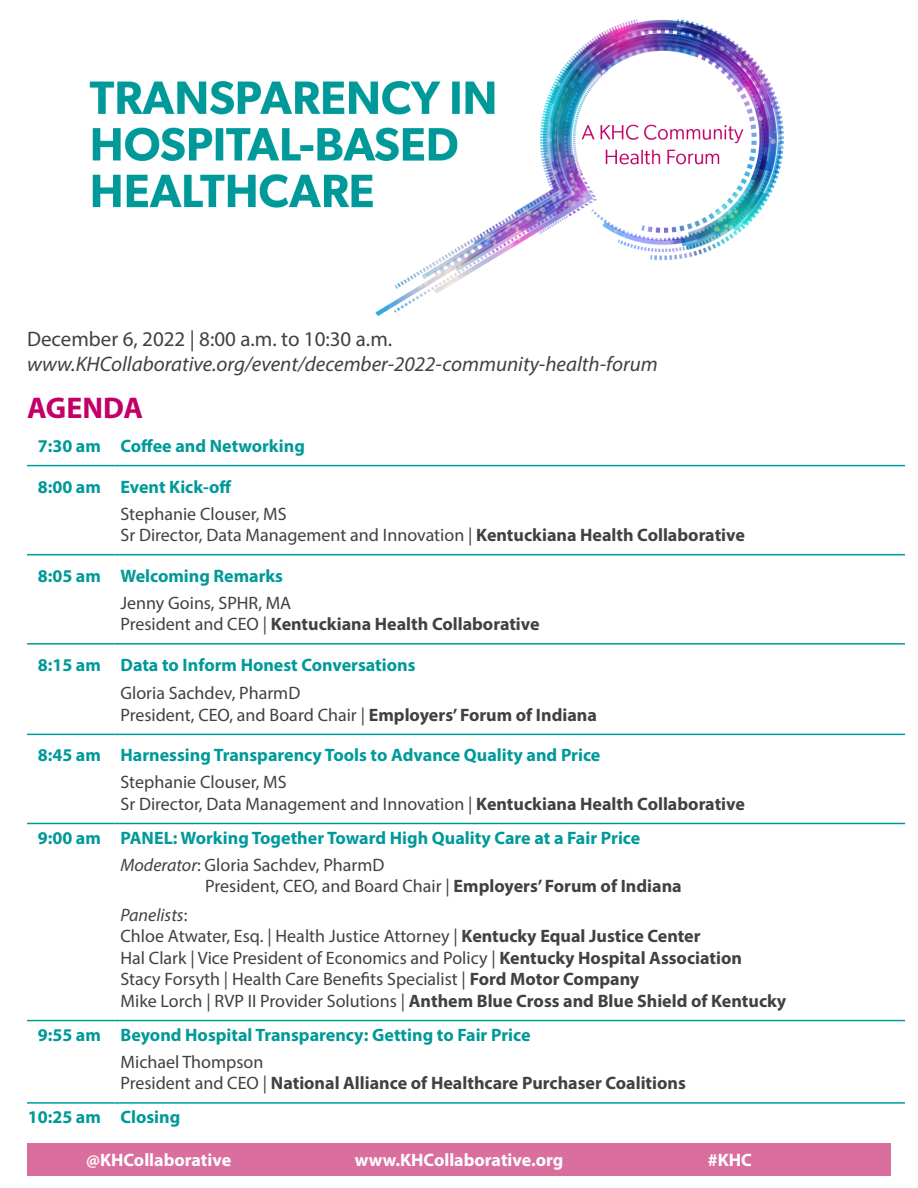
<style>
.page{position:relative;width:918px;height:1188px;background:#fff}
.page>*{position:absolute;margin:0;border:0;box-sizing:border-box;transform-origin:0 0}
.t1{font:700 30px "Myriad Pro";color:#c30068}
.t2{font:italic 21px "Myriad Pro";color:#414042}
.t3{font:21px "Myriad Pro";color:#414042}
.t4{font:18px/21.6px "Myriad Pro";color:#414042}
.t5{font:700 18px/27px "Myriad Pro";color:#099}
.t6{font:700 18px/21.6px "Myriad Pro";color:#414042}
.t7{font:700 18px "Myriad Pro";color:#fff}
.s1{font-weight:700}
.s2{font-weight:400;font-style:italic;color:#414042}
.s3{font-weight:400;color:#414042}
.s4{font-style:italic}
.s5{font-weight:400}
</style>
<div class="page">
<img style="left:89px;top:19px;width:695px;height:298px">
<div style="left:27px;top:1144px;width:864px;height:32px;background:#da6e9e"></div>
<hr style="left:27px;top:554px;width:87px;height:1px;background:#099">
<hr style="left:114px;top:554px;width:791px;height:1px;background:#099">
<hr style="left:27px;top:643px;width:87px;height:2px;background:#099">
<hr style="left:114px;top:643px;width:791px;height:2px;background:#099">
<hr style="left:27px;top:734px;width:87px;height:1px;background:#099">
<hr style="left:114px;top:734px;width:791px;height:1px;background:#099">
<hr style="left:27px;top:823px;width:87px;height:1px;background:#099">
<hr style="left:114px;top:823px;width:791px;height:1px;background:#099">
<hr style="left:27px;top:1020px;width:87px;height:1px;background:#099">
<hr style="left:114px;top:1020px;width:791px;height:1px;background:#099">
<hr style="left:27px;top:1102px;width:87px;height:2px;background:#099">
<hr style="left:114px;top:1102px;width:791px;height:2px;background:#099">
<hr style="left:27px;top:465px;width:87px;height:1px;background:#099">
<hr style="left:114px;top:465px;width:791px;height:1px;background:#099">
<div style="left:507px;top:284px;width:336px;height:32px;background:#fff"></div>
<p class="t3" style="left:27px;top:326px;width:367px">December 6, 2022 | 8:00 a.m. to 10:30 a.m.</p>
<p class="t2" style="left:27px;top:351px;width:632px">www.KHCollaborative.org/event/december-2022-community-health-forum</p>
<h1 class="t1" style="left:27px;top:389px;width:118px">AGENDA</h1>
<p class="t5" style="left:38px;top:432px;width:269px">7:30 am Coffee and Networking</p>
<p class="t5" style="left:38px;top:472px;width:195px">8:00 am Event Kick-off</p>
<p class="t4" style="left:120px;top:502px;width:626px">Stephanie Clouser, MS<br>Sr Director, Data Management and Innovation | <span class="s1">Kentuckiana Health Collaborative</span></p>
<p class="t5" style="left:38px;top:562px;width:247px">8:05 am Welcoming Remarks</p>
<p class="t4" style="left:120px;top:592px;width:421px">Jenny Goins, SPHR, MA<br>President and CEO | <span class="s1">Kentuckiana Health Collaborative</span></p>
<p class="t5" style="left:38px;top:651px;width:379px">8:15 am Data to Inform Honest Conversations</p>
<p class="t4" style="left:120px;top:682px;width:478px">Gloria Sachdev, PharmD<br>President, CEO, and Board Chair | <span class="s1">Employers’ Forum of Indiana</span></p>
<p class="t5" style="left:38px;top:741px;width:564px">8:45 am Harnessing Transparency Tools to Advance Quality and Price</p>
<p class="t4" style="left:120px;top:771px;width:626px">Stephanie Clouser, MS<br>Sr Director, Data Management and Innovation | <span class="s1">Kentuckiana Health Collaborative</span></p>
<p class="t5" style="left:120px;top:824px;width:521px;text-indent:-83px">9:00 am PANEL: Working Together Toward High Quality Care at a Fair Price<br><span class="s2">Moderator</span><span class="s3">: Gloria Sachdev, PharmD</span></p>
<p class="t4" style="left:205px;top:875px;width:478px">President, CEO, and Board Chair | <span class="s1">Employers’ Forum of Indiana</span></p>
<p class="t4" style="left:120px;top:904px;width:667px"><span class="s4">Panelists</span>:<br>Chloe Atwater, Esq. | Health Justice Attorney | <span class="s1">Kentucky Equal Justice Center<br></span>Hal Clark | Vice President of Economics and Policy | <span class="s1">Kentucky Hospital Association </span>Stacy Forsyth | Health Care Benefits Specialist | <span class="s1">Ford Motor Company<br></span>Mike Lorch | RVP II Provider Solutions | <span class="s1">Anthem Blue Cross and Blue Shield of Kentucky</span></p>
<p class="t5" style="left:38px;top:1021px;width:494px">9:55 am Beyond Hospital Transparency: Getting to Fair Price</p>
<p class="t6" style="left:120px;top:1050px;width:567px"><span class="s5">Michael Thompson<br>President and CEO |</span> National Alliance of Healthcare Purchaser Coalitions</p>
<p class="t5" style="left:28px;top:1103px;width:154px">10:25 am Closing</p>
<p class="t7" style="left:86px;top:1148px;width:146px">@KHCollaborative</p>
<p class="t7" style="left:355px;top:1148px;width:210px">www.KHCollaborative.org</p>
<p class="t7" style="left:708px;top:1148px;width:46px">#KHC</p>
</div>
